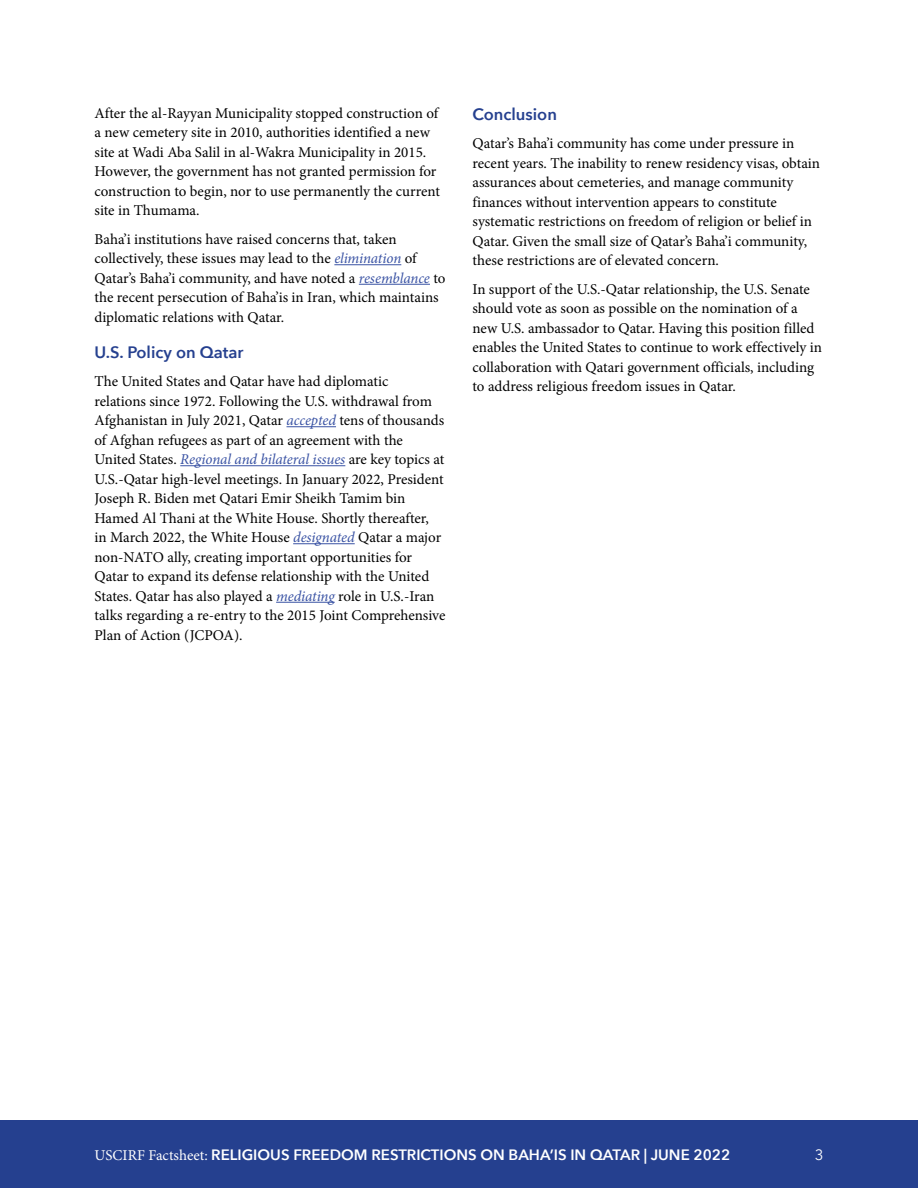
<style>
.page{position:relative;width:918px;height:1188px;background:#fff}
.page>*{position:absolute;margin:0;border:0;box-sizing:border-box;transform-origin:0 0}
.Subhead{font:600 16.5px "Avenir Next";color:#25408f}
.Body_no_indent{font:15px/19.5px "Minion Pro";color:#000}
.t1{font:600 15px "Avenir Next";color:#fff}
.t2{font:15px "Avenir Next";color:#fff}
.s1{font-style:italic;color:#3a53a4}
.s2{font-family:"Minion Pro";font-weight:400}
</style>
<div class="page">
<div style="left:0;top:1120px;width:918px;height:68px;background:#25408f"></div>
<hr style="left:334px;top:264px;width:67px;height:1px;background:#3a53a4">
<hr style="left:359px;top:284px;width:71px;height:1px;background:#3a53a4">
<hr style="left:287px;top:426px;width:49px;height:1px;background:#3a53a4">
<hr style="left:180px;top:465px;width:165px;height:1px;background:#3a53a4">
<hr style="left:293px;top:543px;width:62px;height:1px;background:#3a53a4">
<hr style="left:276px;top:602px;width:59px;height:1px;background:#3a53a4">
<p class="Body_no_indent" style="left:94px;top:103px;width:347px">After the al-Rayyan Municipality stopped construction of a new cemetery site in 2010, authorities identified a new site at Wadi Aba Salil in al-Wakra Municipality in 2015.<br>However, the government has not granted permission for construction to begin, nor to use permanently the current site in Thumama.</p>
<p class="Body_no_indent" style="left:94px;top:229px;width:352px">Baha’i institutions have raised concerns that, taken collectively, these issues may lead to the <span class="s1">elimination</span> of Qatar’s Baha’i community, and have noted a <span class="s1">resemblance</span> to the recent persecution of Baha’is in Iran, which maintains diplomatic relations with Qatar.</p>
<p class="Subhead" style="left:94px;top:338px;width:151px">U.S. Policy on Qatar</p>
<p class="Body_no_indent" style="left:94px;top:372px;width:352px">The United States and Qatar have had diplomatic<br>relations since 1972. Following the U.S. withdrawal from Afghanistan in July 2021, Qatar <span class="s1">accepted</span> tens of thousands of Afghan refugees as part of an agreement with the United States. <span class="s1">Regional and bilateral issues</span> are key topics at U.S.-Qatar high-level meetings. In January 2022, President Joseph R. Biden met Qatari Emir Sheikh Tamim bin Hamed Al Thani at the White House. Shortly thereafter,<br>in March 2022, the White House <span class="s1">designated</span> Qatar a major non-NATO ally, creating important opportunities for Qatar to expand its defense relationship with the United States. Qatar has also played a <span class="s1">mediating</span> role in U.S.-Iran talks regarding a re-entry to the 2015 Joint Comprehensive Plan of Action (JCPOA).</p>
<p class="Subhead" style="left:472px;top:100px;width:86px">Conclusion</p>
<p class="Body_no_indent" style="left:472px;top:134px;width:349px">Qatar’s Baha’i community has come under pressure in recent years. The inability to renew residency visas, obtain assurances about cemeteries, and manage community finances without intervention appears to constitute systematic restrictions on freedom of religion or belief in Qatar. Given the small size of Qatar’s Baha’i community, these restrictions are of elevated concern.</p>
<p class="Body_no_indent" style="left:472px;top:279px;width:351px">In support of the U.S.-Qatar relationship, the U.S. Senate should vote as soon as possible on the nomination of a new U.S. ambassador to Qatar. Having this position filled enables the United States to continue to work effectively in collaboration with Qatari government officials, including to address religious freedom issues in Qatar.</p>
<p class="t1" style="left:94px;top:1142px;width:637px"><span class="s2">USCIRF Factsheet:</span> RELIGIOUS FREEDOM RESTRICTIONS ON BAHA’IS IN QATAR | JUNE 2022</p>
<p class="t2" style="left:815px;top:1142px;width:10px">3</p>
</div>
